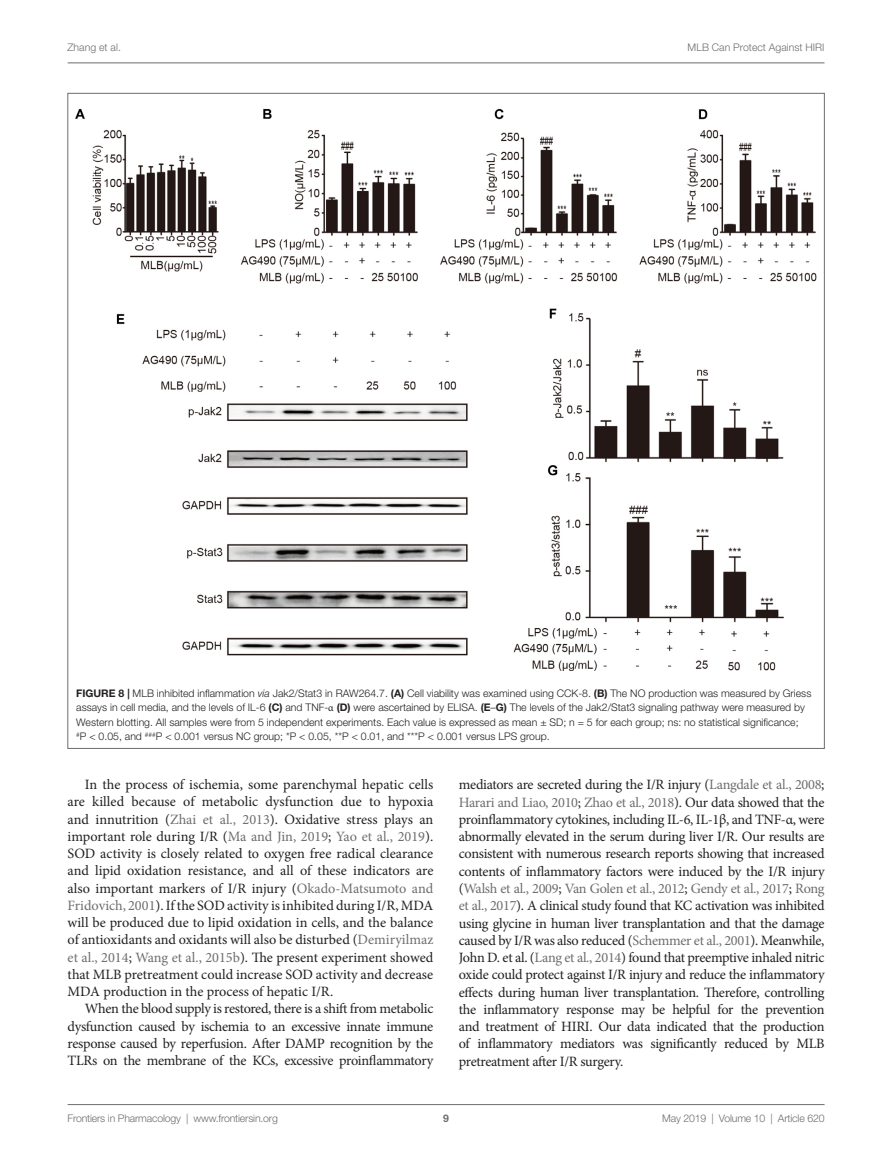
<style>
.page{position:relative;width:893px;height:1170px;background:#fff}
.page>*{position:absolute;margin:0;border:0;box-sizing:border-box;transform-origin:0 0}
.T{font:14.25px/17.2px "Minion Pro";letter-spacing:-.02em;color:#231f20;text-align:justify}
.FC{font:300 10.5px/14.2px "Helvetica Neue LT Std";color:#231f20}
.t1{font:300 10.5px "Helvetica Neue LT Std";letter-spacing:-.015em;color:#6c6d70}
.t2{font:700 10.5px "Helvetica Neue LT Std";color:#6c6d70}
.s1{font-weight:700}
.s2{font-style:italic}
.s3{font-family:"Minion Pro";font-weight:400}
.s4{color:#6c6d70}
</style>
<div class="page">
<hr style="left:68px;top:63px;width:756px;height:1px;background:#6c6d70">
<hr style="left:68px;top:1104px;width:756px;height:1px;background:#6c6d70">
<img style="left:75px;top:108px;width:742px;height:562px">
<p class="t1" style="left:68px;top:41px;width:55px">Zhang et al.</p>
<p class="t1" style="left:688px;top:41px;width:138px">MLB Can Protect Against HIRI</p>
<p class="FC" style="left:76px;top:686px;width:737px"><span class="s1">FIGURE 8 |</span> MLB inhibited inflammation <span class="s2">via</span> Jak2/Stat3 in RAW264.7. <span class="s1">(A)</span> Cell viability was examined using CCK-8. <span class="s1">(B)</span> The NO production was measured by Griess assays in cell media, and the levels of IL-6 <span class="s1">(C)</span> and TNF-<span class="s3">α</span> <span class="s1">(D)</span> were ascertained by ELISA. <span class="s1">(E</span>–<span class="s1">G)</span> The levels of the Jak2/Stat3 signaling pathway were measured by Western blotting. All samples were from 5 independent experiments. Each value is expressed as mean ± SD; n = 5 for each group; ns: no statistical significance; <sup>#</sup>P &lt; 0.05, and <sup>###</sup>P &lt; 0.001 versus NC group; *P &lt; 0.05, **P &lt; 0.01, and ***P &lt; 0.001 versus LPS group.</p>
<p class="T" style="left:68px;top:775px;width:367px;text-indent:17px">In the process of ischemia, some parenchymal hepatic cells are killed because of metabolic dysfunction due to hypoxia and innutrition (<span class="s4">Zhai et al., 2013</span>). Oxidative stress plays an important role during I/R (<span class="s4">Ma and Jin, 2019</span>; <span class="s4">Yao et al., 2019</span>).<br>SOD activity is closely related to oxygen free radical clearance and lipid oxidation resistance, and all of these indicators are also important markers of I/R injury (<span class="s4">Okado-Matsumoto and Fridovich, 2001</span>). If the SOD activity is inhibited during I/R, MDA will be produced due to lipid oxidation in cells, and the balance of antioxidants and oxidants will also be disturbed (<span class="s4">Demiryilmaz et al., 2014</span>; <span class="s4">Wang et al., 2015b</span>). The present experiment showed that MLB pretreatment could increase SOD activity and decrease MDA production in the process of hepatic I/R.</p>
<p class="T" style="left:68px;top:1000px;width:367px;text-indent:17px">When the blood supply is restored, there is a shift from metabolic dysfunction caused by ischemia to an excessive innate immune response caused by reperfusion. After DAMP recognition by the TLRs on the membrane of the KCs, excessive proinflammatory</p>
<p class="T" style="left:459px;top:776px;width:367px">mediators are secreted during the I/R injury (<span class="s4">Langdale et al., 2008</span>; <span class="s4">Harari and Liao, 2010</span>; <span class="s4">Zhao et al., 2018</span>). Our data showed that the proinflammatory cytokines, including IL-6, IL-1β, and TNF-α, were abnormally elevated in the serum during liver I/R. Our results are consistent with numerous research reports showing that increased contents of inflammatory factors were induced by the I/R injury (<span class="s4">Walsh et al., 2009</span>; <span class="s4">Van Golen et al., 2012</span>; <span class="s4">Gendy et al., 2017</span>; <span class="s4">Rong et al., 2017</span>). A clinical study found that KC activation was inhibited using glycine in human liver transplantation and that the damage caused by I/R was also reduced (<span class="s4">Schemmer et al., 2001</span>). Meanwhile, John D. et al. (<span class="s4">Lang et al., 2014</span>) found that preemptive inhaled nitric oxide could protect against I/R injury and reduce the inflammatory effects during human liver transplantation. Therefore, controlling the inflammatory response may be helpful for the prevention and treatment of HIRI. Our data indicated that the production of inflammatory mediators was significantly reduced by MLB pretreatment after I/R surgery.</p>
<p class="t1" style="left:68px;top:1111px;width:212px">Frontiers in Pharmacology | www.frontiersin.org</p>
<p class="t2" style="left:443px;top:1111px;width:7px">9</p>
<p class="t1" style="left:662px;top:1111px;width:164px">May 2019 | Volume 10 | Article 620</p>
</div>
